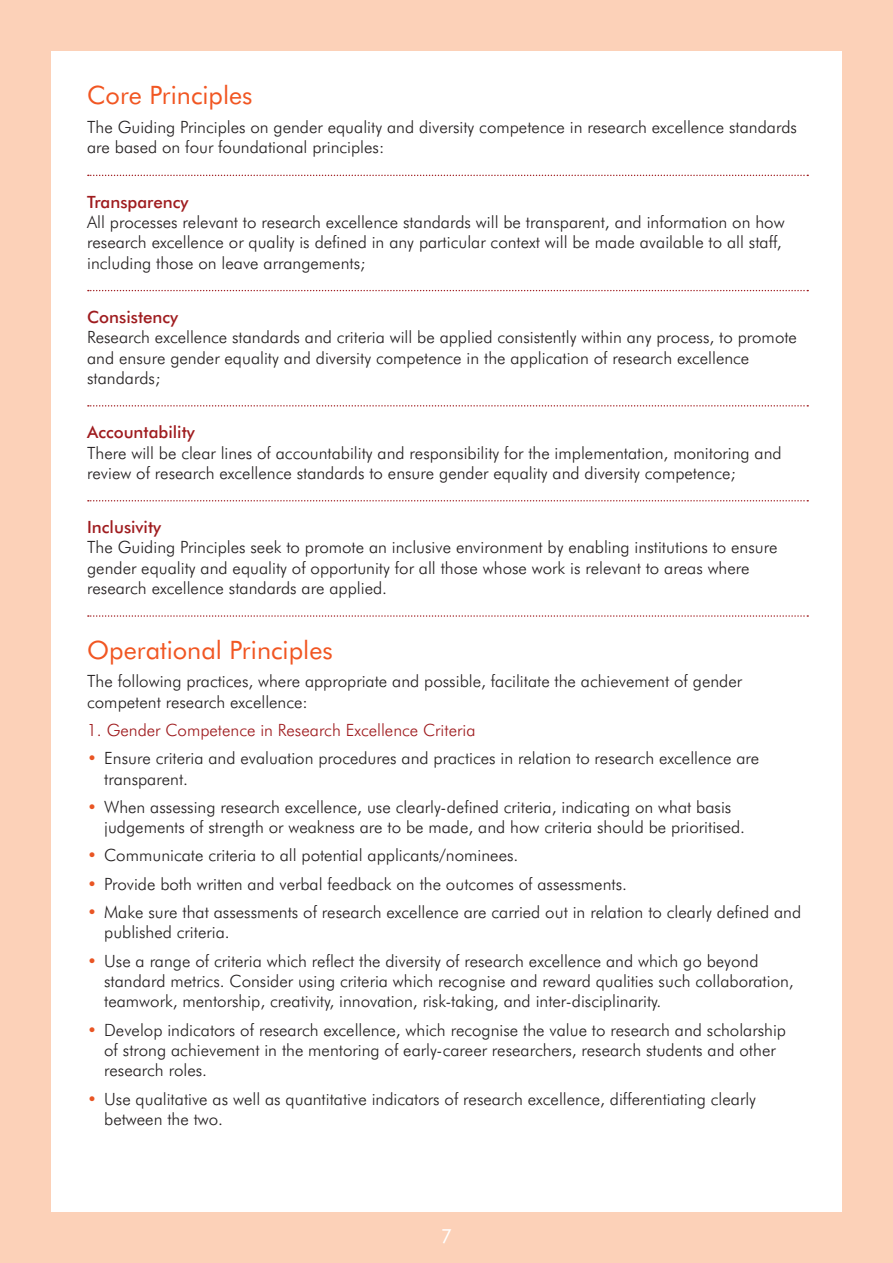
<style>
.page{position:relative;width:893px;height:1263px;background:#fcd1b8}
.page>*{position:absolute;margin:0;border:0;box-sizing:border-box;transform-origin:0 0}
.t1{font:25.35px "Futura BT";color:#f15622}
.t2{font:19.5px "Futura BT";color:#fff}
.body{font:300 16.95px/20.2px "Futura BT";color:#231f20}
._2{font:300 16.95px "Futura BT";color:#9f1c1f}
.s1{font-weight:500;color:#9f1c1f}
.s2{color:#e95524}
</style>
<div class="page">
<div style="left:51px;top:51px;width:791px;height:1161px;background:#fff"></div>
<svg style="left:88px;top:175px;width:720px;height:1px"></svg>
<svg style="left:88px;top:290px;width:720px;height:1px"></svg>
<svg style="left:88px;top:405px;width:720px;height:1px"></svg>
<svg style="left:88px;top:500px;width:720px;height:1px"></svg>
<svg style="left:88px;top:615px;width:720px;height:2px"></svg>
<p class="t1" style="left:87px;top:80px;width:167px">Core Principles</p>
<p class="body" style="left:87px;top:117px;width:711px">The Guiding Principles on gender equality and diversity competence in research excellence standards are based on four foundational principles:</p>
<p class="body" style="left:87px;top:191px;width:699px"><span class="s1">Transparency<br></span>All processes relevant to research excellence standards will be transparent, and information on how research excellence or quality is defined in any particular context will be made available to all staff, including those on leave arrangements;</p>
<p class="body" style="left:87px;top:307px;width:711px"><span class="s1">Consistency<br></span>Research excellence standards and criteria will be applied consistently within any process, to promote and ensure gender equality and diversity competence in the application of research excellence standards;</p>
<p class="body" style="left:87px;top:422px;width:696px"><span class="s1">Accountability<br></span>There will be clear lines of accountability and responsibility for the implementation, monitoring and review of research excellence standards to ensure gender equality and diversity competence;</p>
<p class="body" style="left:87px;top:517px;width:692px"><span class="s1">Inclusivity<br></span>The Guiding Principles seek to promote an inclusive environment by enabling institutions to ensure gender equality and equality of opportunity for all those whose work is relevant to areas where research excellence standards are applied.</p>
<p class="t1" style="left:87px;top:634px;width:247px">Operational Principles</p>
<p class="body" style="left:87px;top:671px;width:656px">The following practices, where appropriate and possible, facilitate the achievement of gender competent research excellence:</p>
<p class="_2" style="left:87px;top:720px;width:390px">1. Gender Competence in Research Excellence Criteria</p>
<p class="body" style="left:104px;top:748px;width:657px;text-indent:-17px"><span class="s2">•</span> Ensure criteria and evaluation procedures and practices in relation to research excellence are transparent.</p>
<p class="body" style="left:104px;top:796px;width:642px;text-indent:-17px"><span class="s2">•</span> When assessing research excellence, use clearly-defined criteria, indicating on what basis judgements of strength or weakness are to be made, and how criteria should be prioritised.</p>
<p class="body" style="left:87px;top:845px;width:433px"><span class="s2">•</span> Communicate criteria to all potential applicants/nominees.</p>
<p class="body" style="left:87px;top:873px;width:541px"><span class="s2">•</span> Provide both written and verbal feedback on the outcomes of assessments.</p>
<p class="body" style="left:104px;top:902px;width:698px;text-indent:-17px"><span class="s2">•</span> Make sure that assessments of research excellence are carried out in relation to clearly defined and published criteria.</p>
<p class="body" style="left:104px;top:950px;width:691px;text-indent:-17px"><span class="s2">•</span> Use a range of criteria which reflect the diversity of research excellence and which go beyond standard metrics. Consider using criteria which recognise and reward qualities such collaboration, teamwork, mentorship, creativity, innovation, risk-taking, and inter-disciplinarity.</p>
<p class="body" style="left:104px;top:1019px;width:683px;text-indent:-17px"><span class="s2">•</span> Develop indicators of research excellence, which recognise the value to research and scholarship of strong achievement in the mentoring of early-career researchers, research students and other research roles.</p>
<p class="body" style="left:104px;top:1088px;width:653px;text-indent:-17px"><span class="s2">•</span> Use qualitative as well as quantitative indicators of research excellence, differentiating clearly between the two.</p>
<p class="t2" style="left:441px;top:1224px;width:13px">7</p>
</div>
